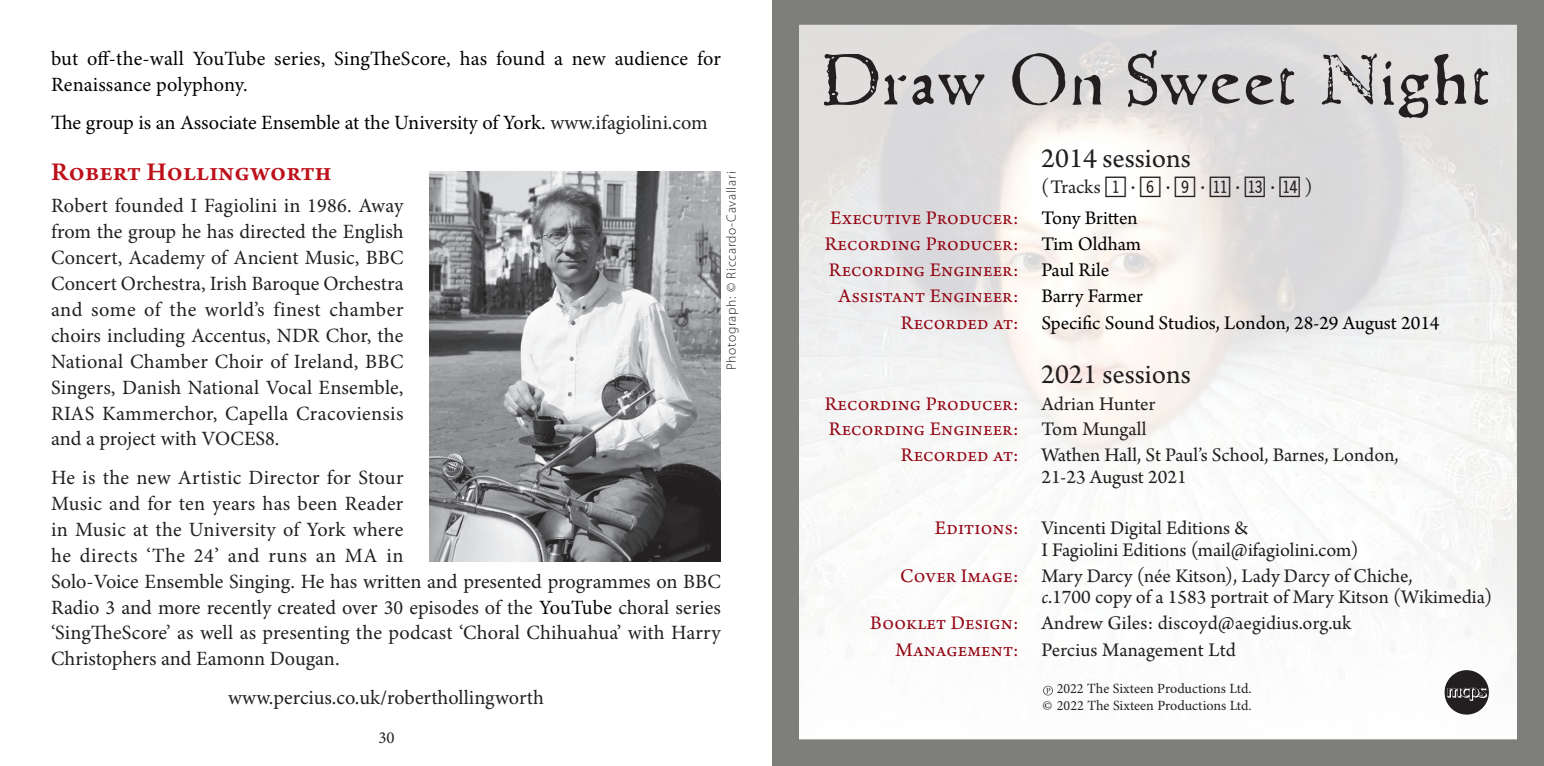
<style>
.page{position:relative;width:1544px;height:766px;background:#fff}
.page>*{position:absolute;margin:0;border:0;box-sizing:border-box;transform-origin:0 0}
._8aa_Small_print_2{font:62.77px "Telegdi Pro Reg";letter-spacing:.01em;color:#231f20}
.t1{font:33.75px "Double Digits Square";color:#231f20}
.t2{font:29.25px "Arno Pro";color:#231f20}
.t3{font:600 27px "Arno Pro";letter-spacing:.005em;color:#bd101a}
.t4{font:20.25px/25.9px "Minion Pro";letter-spacing:.005em;color:#231f20;text-align:justify}
._8aa_Small_print_2-2{font:20.25px/21.4px "Arno Pro";color:#231f20}
._8aa_Small_print_2-3{font:20.25px "Arno Pro";letter-spacing:.005em;color:#930312}
.t5{font:20.25px/25.9px "Minion Pro";color:#000}
._8aa_Small_print_2-4{font:20.25px "Arno Pro";color:#000}
.t6{font:16.88px "Minion Pro";color:#231f20}
._8__Small_print{font:13.95px/16.4px "Minion Pro";color:#231f20;text-align:right}
.t7{font:300 13.5px "Myriad Pro";letter-spacing:.05em;color:#231f20}
.s1{color:#231f20}
.s2{color:#000}
.s3{font-family:"Arno Pro";font-size:20.25px}
.s4{font-family:"Minion Pro";font-size:20.25px}
.s5{color:#930312}
.s6{font-style:italic}
</style>
<div class="page">
<img style="left:429px;top:172px;width:292px;height:389px">
<svg style="left:772px;top:6px;width:752px;height:751px"></svg>
<div style="left:1524px;top:0;width:19px;height:765px;background:#7e7e7b"></div>
<div style="left:772px;top:0;width:771px;height:6px;background:#7e7e7b"></div>
<div style="left:772px;top:757px;width:771px;height:8px;background:#7e7e7b"></div>
<p class="t5" style="left:51px;top:46px;width:671px">but off-the-wall YouTube series, SingTheScore, has found a new audience for<br>Renaissance polyphony.</p>
<p class="t5" style="left:51px;top:111px;width:658px">The group is an Associate Ensemble at the University of York. <span class="s1">www.ifagiolini.com</span></p>
<p class="t3" style="left:51px;top:156px;width:282px">Robert Hollingworth</p>
<p class="t4" style="left:51px;top:194px;width:354px">Robert founded I Fagiolini in 1986. Away from the group he has directed the English Concert, Academy of Ancient Music, BBC Concert Orchestra, Irish Baroque Orchestra and some of the world’s finest chamber choirs including Accentus, NDR Chor, the National Chamber Choir of Ireland, BBC Singers, Danish National Vocal Ensemble, RIAS Kammerchor, Capella Cracoviensis and a project with VOCES8.</p>
<p class="t4" style="left:51px;top:465px;width:671px;text-align:left">He is the new Artistic Director for Stour<br>Music and for ten years has been Reader<br>in Music at the University of York where<br>he directs ‘The 24’ and runs an MA in<br>Solo-Voice Ensemble Singing. He has written and presented programmes on BBC Radio 3 and more recently created over 30 episodes of the <span class="s2">YouTube</span> choral series ‘SingTheScore’ as well as presenting the podcast ‘Choral Chihuahua’ with Harry Christophers and Eamonn Dougan.</p>
<p class="t4" style="left:228px;top:685px;width:317px">www.percius.co.uk/roberthollingworth</p>
<p class="t7" style="left:723px;top:370px;width:200px;rotate:-90deg">Photograph: © Riccardo-Cavallari</p>
<p class="t6" style="left:378px;top:726px;width:18px">30</p>
<p class="_8aa_Small_print_2" style="left:822px;top:36px;width:675px">Draw On Sweet Night</p>
<p class="t2" style="left:1041px;top:142px;width:151px">2014 sessions</p>
<p class="t1" style="left:1041px;top:172px;width:273px"><span class="s3">(Tracks</span> 1 <span class="s4">·</span> 6<span class="s4">·</span> 9<span class="s4">·</span> bm<span class="s4">·</span> bo<span class="s4">·</span> bp<span class="s3">)</span></p>
<p class="_8aa_Small_print_2-3" style="left:830px;top:207px;width:309px">Executive Producer: <span class="s2">Tony Britten</span></p>
<p class="_8aa_Small_print_2-3" style="left:824px;top:232px;width:318px">Recording Producer: <span class="s2">Tim Oldham</span></p>
<p class="_8aa_Small_print_2-3" style="left:828px;top:258px;width:282px">Recording Engineer: <span class="s2">Paul Rile</span></p>
<p class="_8aa_Small_print_2-3" style="left:838px;top:284px;width:305px">Assistant Engineer: <span class="s2">Barry Farmer</span></p>
<p class="_8aa_Small_print_2-4" style="left:900px;top:311px;width:540px"><span class="s5">Recorded at:</span> Specific Sound Studios, London, 28-29 August 2014</p>
<p class="t2" style="left:1041px;top:357px;width:151px">2021 sessions</p>
<p class="_8aa_Small_print_2-3" style="left:824px;top:392px;width:332px">Recording Producer: <span class="s1">Adrian Hunter</span></p>
<p class="_8aa_Small_print_2-3" style="left:828px;top:417px;width:319px">Recording Engineer: <span class="s1">Tom Mungall</span></p>
<p class="_8aa_Small_print_2-2" style="left:1041px;top:445px;width:359px;text-indent:-141px"><span class="s5">Recorded at:</span> Wathen Hall, St Paul’s School, Barnes, London,<br>21-23 August 2021</p>
<p class="_8aa_Small_print_2-2" style="left:1041px;top:518px;width:319px;text-indent:-106px"><span class="s5">Editions:</span> Vincenti Digital Editions &amp;<br>I Fagiolini Editions (mail@ifagiolini.com)</p>
<p class="_8aa_Small_print_2-2" style="left:1041px;top:565px;width:453px;text-indent:-141px"><span class="s5">Cover Image:</span> Mary Darcy (née Kitson), Lady Darcy of Chiche,<br><span class="s6">c</span>.1700 copy of a 1583 portrait of Mary Kitson (Wikimedia)</p>
<p class="_8aa_Small_print_2-2" style="left:870px;top:613px;width:483px"><span class="s5">Booklet Design:</span> Andrew Giles: discoyd@aegidius.org.uk</p>
<p class="_8aa_Small_print_2-2" style="left:895px;top:640px;width:341px"><span class="s5">Management:</span> Percius Management Ltd</p>
<p class="_8__Small_print" style="left:1042px;top:681px;width:211px">2022 The Sixteen Productions Ltd.<br>© 2022 The Sixteen Productions Ltd.</p>
</div>
